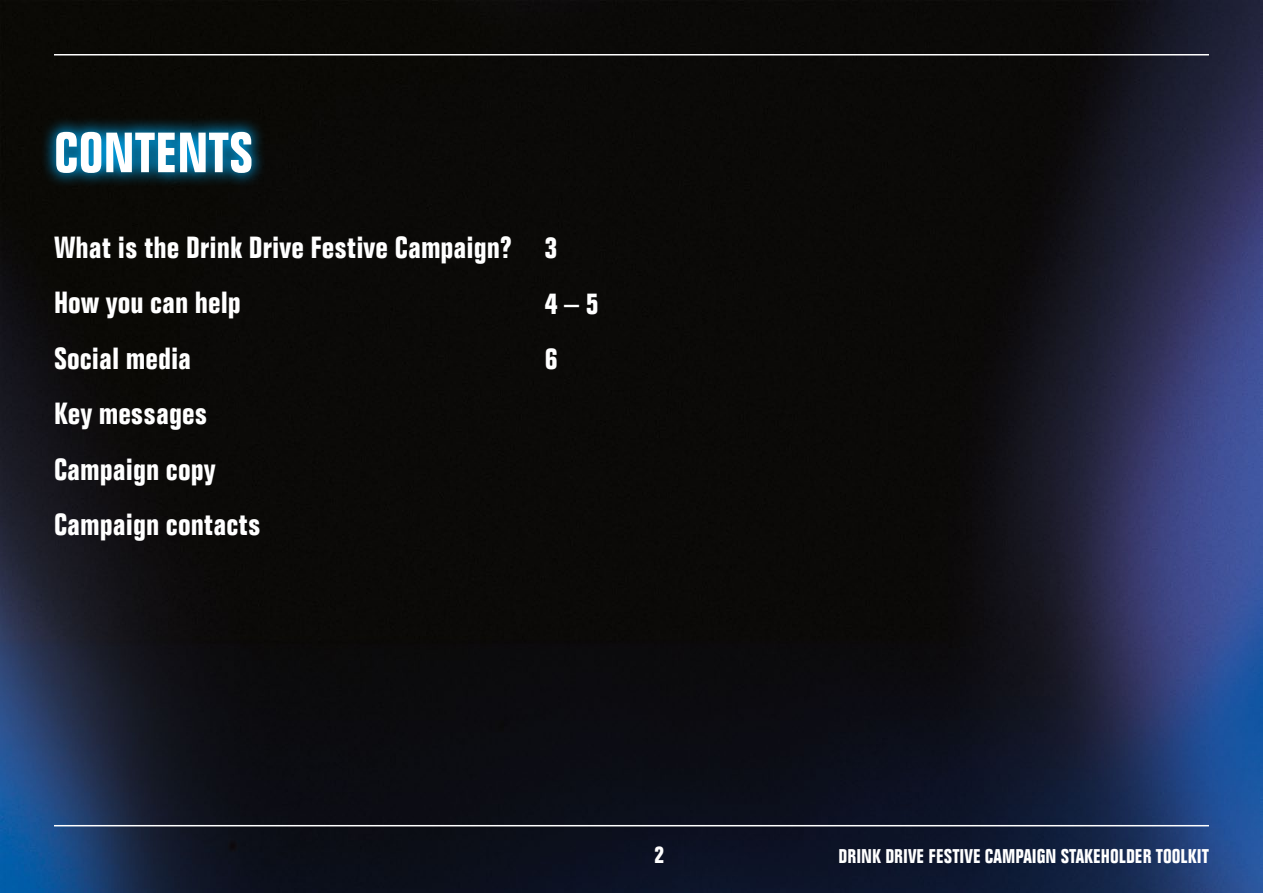
<style>
.page{position:relative;width:1263px;height:893px;background:#fff}
.page>*{position:absolute;margin:0;border:0;box-sizing:border-box;transform-origin:0 0}
.t1{font:700 condensed 55.5px "Folio BT";color:#fff}
.t2{font:700 condensed 30px/55.5px "Folio BT";color:#fff}
.t3{font:700 condensed 24px "Folio BT";color:#fff}
.t4{font:700 condensed 19.5px "Folio BT";color:#fff}
</style>
<div class="page">
<img style="left:0;top:0;width:1263px;height:893px">
<hr style="left:54px;top:825px;width:1155px;height:1px;background:#fff">
<hr style="left:54px;top:54px;width:1155px;height:2px;background:#fff">
<svg style="left:41px;top:116px;width:225px;height:72px;background:#054761"></svg>
<h1 class="t1" style="left:54px;top:119px;width:201px">CONTENTS</h1>
<p class="t2" style="left:54px;top:219px;width:459px">What is the Drink Drive Festive Campaign?<br>How you can help<br>Social media<br>Key messages<br>Campaign copy<br>Campaign contacts</p>
<p class="t2" style="left:545px;top:219px;width:15px">3</p>
<p class="t2" style="left:545px;top:275px;width:56px">4 – 5</p>
<p class="t2" style="left:545px;top:331px;width:15px">6</p>
<p class="t3" style="left:654px;top:840px;width:12px">2</p>
<p class="t4" style="left:838px;top:844px;width:372px">DRINK DRIVE FESTIVE CAMPAIGN STAKEHOLDER TOOLKIT</p>
</div>
